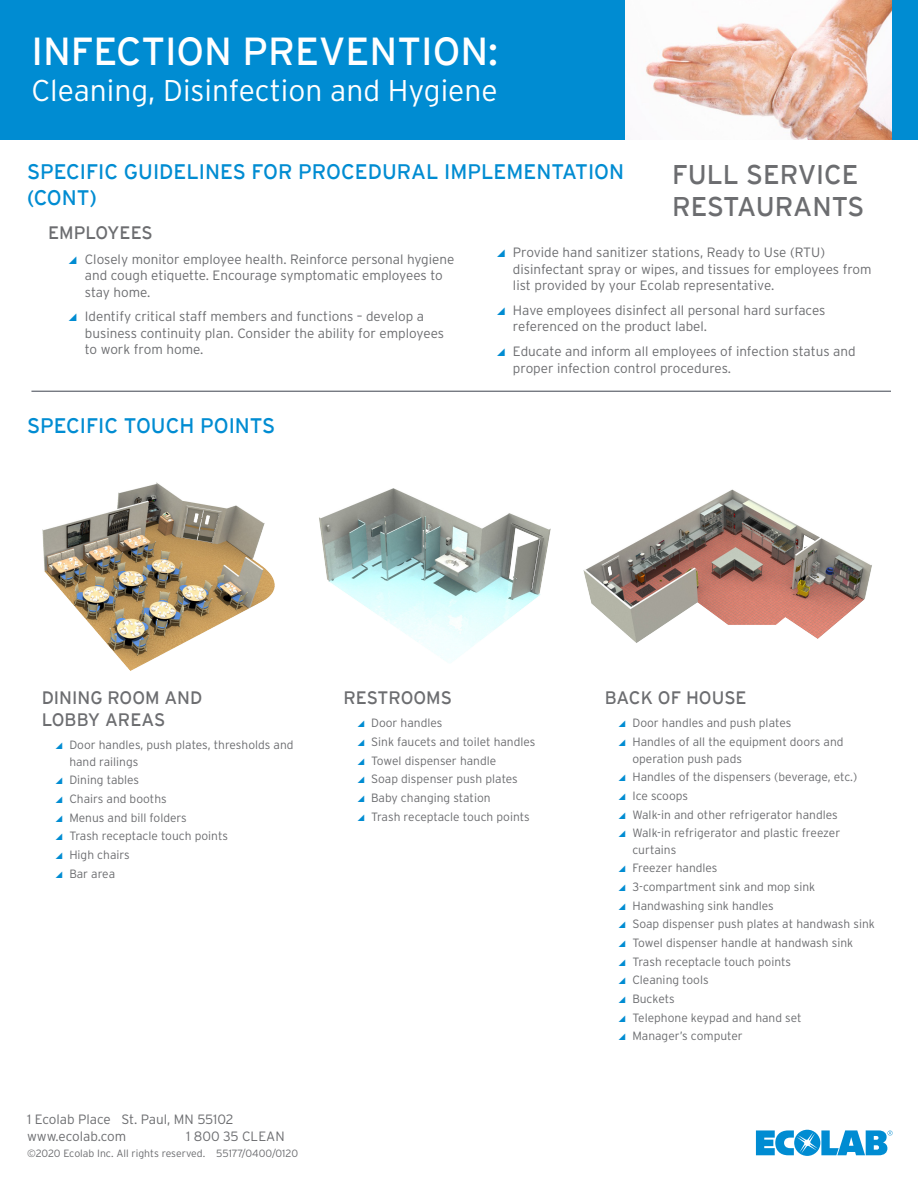
<style>
.page{position:relative;width:918px;height:1188px;background:#fff}
.page>*{position:absolute;margin:0;border:0;box-sizing:border-box;transform-origin:0 0}
.t1{font:39px "Interstate";color:#fff}
.t2{font:300 30px "Interstate";color:#fff}
.t3{font:27px/32.4px "Interstate";color:#6c6d70}
.t4{font:21px/25.2px "Interstate";color:#008cd2}
.t5{font:18px/21.6px "Interstate";color:#6c6d70}
.t6{font:300 13.5px/16.5px "Interstate";color:#6c6d70}
.t7{font:300 12px/16.5px "Interstate";color:#6c6d70}
.t8{font:300 10.5px "Interstate";color:#6c6d70}
</style>
<div class="page">
<svg style="left:756px;top:1130px;width:137px;height:26px"></svg>
<div style="left:0;top:0;width:918px;height:140px;background:#008cd2"></div>
<img style="left:626px;top:0;width:266px;height:140px">
<img style="left:583px;top:489px;width:289px;height:154px">
<img style="left:319px;top:488px;width:232px;height:175px">
<img style="left:42px;top:482px;width:233px;height:189px">
<hr style="left:31px;top:391px;width:860px;height:1px;background:#3e444f">
<p class="t1" style="left:31px;top:30px;width:468px">INFECTION PREVENTION:</p>
<p class="t2" style="left:31px;top:73px;width:468px">Cleaning, Disinfection and Hygiene</p>
<p class="t4" style="left:27px;top:159px;width:599px">SPECIFIC GUIDELINES FOR PROCEDURAL IMPLEMENTATION (CONT)</p>
<p class="t3" style="left:672px;top:158px;width:194px">FULL SERVICE<br>RESTAURANTS</p>
<p class="t5" style="left:48px;top:222px;width:106px">EMPLOYEES</p>
<p class="t6" style="left:85px;top:250px;width:371px">Closely monitor employee health. Reinforce personal hygiene and cough etiquette. Encourage symptomatic employees to stay home.</p>
<p class="t6" style="left:85px;top:308px;width:361px">Identify critical staff members and functions – develop a business continuity plan. Consider the ability for employees to work from home.</p>
<p class="t4" style="left:27px;top:412px;width:250px">SPECIFIC TOUCH POINTS</p>
<p class="t6" style="left:513px;top:244px;width:360px">Provide hand sanitizer stations, Ready to Use (RTU) disinfectant spray or wipes, and tissues for employees from list provided by your Ecolab representative.</p>
<p class="t6" style="left:513px;top:302px;width:314px">Have employees disinfect all personal hard surfaces referenced on the product label.</p>
<p class="t6" style="left:513px;top:343px;width:344px">Educate and inform all employees of infection status and proper infection control procedures.</p>
<p class="t5" style="left:42px;top:687px;width:162px">DINING ROOM AND<br>LOBBY AREAS</p>
<p class="t7" style="left:69px;top:736px;width:226px">Door handles, push plates, thresholds and hand railings</p>
<p class="t7" style="left:69px;top:772px;width:71px">Dining tables</p>
<p class="t7" style="left:69px;top:790px;width:99px">Chairs and booths</p>
<p class="t7" style="left:69px;top:809px;width:119px">Menus and bill folders</p>
<p class="t7" style="left:69px;top:828px;width:160px">Trash receptacle touch points</p>
<p class="t7" style="left:69px;top:846px;width:62px">High chairs</p>
<p class="t7" style="left:69px;top:865px;width:47px">Bar area</p>
<p class="t5" style="left:344px;top:687px;width:110px">RESTROOMS</p>
<p class="t7" style="left:371px;top:715px;width:73px">Door handles</p>
<p class="t7" style="left:371px;top:734px;width:166px">Sink faucets and toilet handles</p>
<p class="t7" style="left:371px;top:752px;width:127px">Towel dispenser handle</p>
<p class="t7" style="left:371px;top:771px;width:148px">Soap dispenser push plates</p>
<p class="t7" style="left:371px;top:790px;width:121px">Baby changing station</p>
<p class="t7" style="left:371px;top:808px;width:160px">Trash receptacle touch points</p>
<p class="t6" style="left:27px;top:1111px;width:208px">1 Ecolab Place St. Paul, MN 55102</p>
<p class="t6" style="left:27px;top:1128px;width:101px">www.ecolab.com</p>
<p class="t6" style="left:186px;top:1128px;width:100px">1 800 35 CLEAN</p>
<p class="t8" style="left:27px;top:1147px;width:273px">©2020 Ecolab Inc. All rights reserved. 55177/0400/0120</p>
<p class="t5" style="left:605px;top:687px;width:143px">BACK OF HOUSE</p>
<p class="t7" style="left:632px;top:715px;width:160px">Door handles and push plates</p>
<p class="t7" style="left:632px;top:734px;width:213px">Handles of all the equipment doors and operation push pads</p>
<p class="t7" style="left:632px;top:769px;width:226px">Handles of the dispensers (beverage, etc.)</p>
<p class="t7" style="left:632px;top:787px;width:57px">Ice scoops</p>
<p class="t7" style="left:632px;top:806px;width:207px">Walk-in and other refrigerator handles</p>
<p class="t7" style="left:632px;top:825px;width:209px">Walk-in refrigerator and plastic freezer curtains</p>
<p class="t7" style="left:632px;top:860px;width:87px">Freezer handles</p>
<p class="t7" style="left:632px;top:879px;width:184px">3-compartment sink and mop sink</p>
<p class="t7" style="left:632px;top:897px;width:143px">Handwashing sink handles</p>
<p class="t7" style="left:632px;top:916px;width:244px">Soap dispenser push plates at handwash sink</p>
<p class="t7" style="left:632px;top:935px;width:222px">Towel dispenser handle at handwash sink</p>
<p class="t7" style="left:632px;top:953px;width:160px">Trash receptacle touch points</p>
<p class="t7" style="left:632px;top:972px;width:78px">Cleaning tools</p>
<p class="t7" style="left:632px;top:991px;width:44px">Buckets</p>
<p class="t7" style="left:632px;top:1009px;width:171px">Telephone keypad and hand set</p>
<p class="t7" style="left:632px;top:1028px;width:112px">Manager’s computer</p>
</div>
